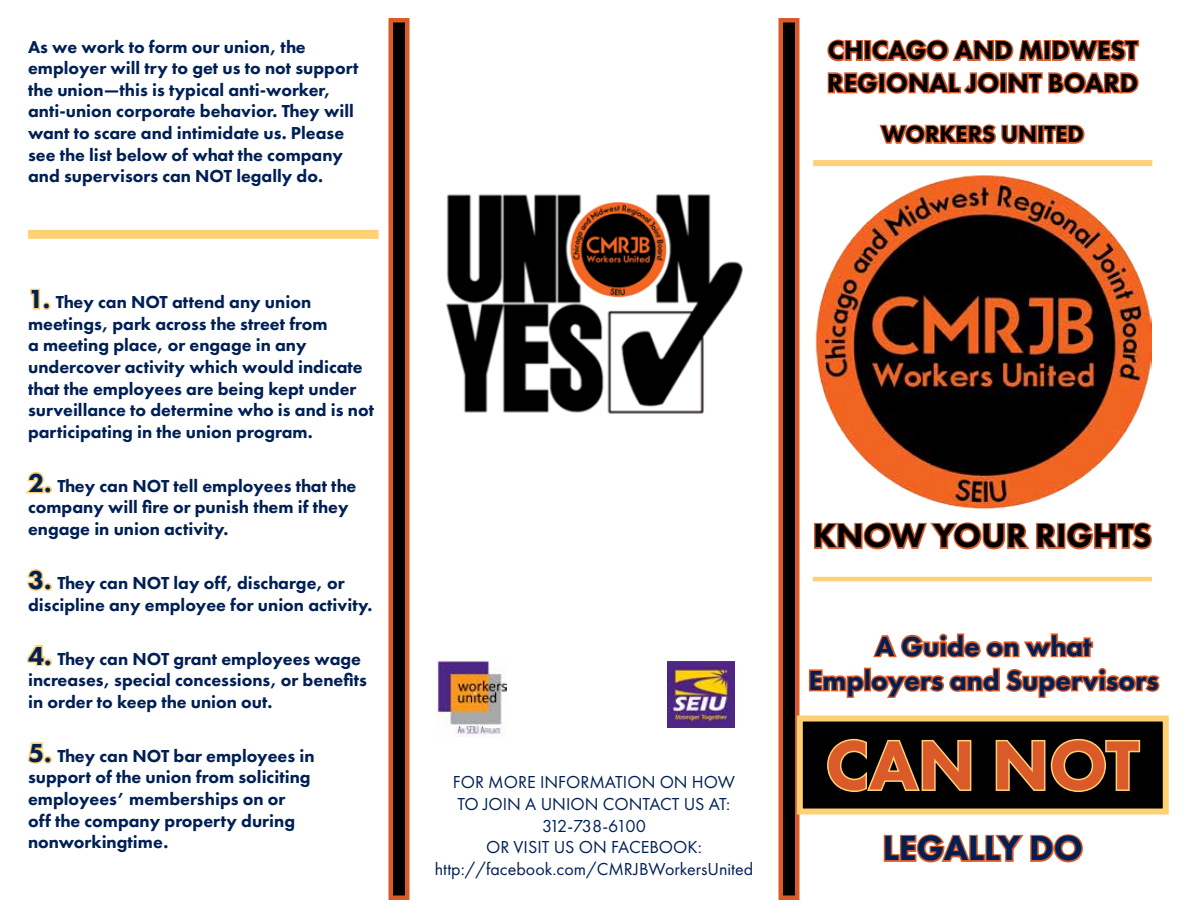
<style>
.page{position:relative;width:1188px;height:918px;background:#fff}
.page>*{position:absolute;margin:0;border:0;box-sizing:border-box;transform-origin:0 0}
.t1{font:800 72px "Futura PT";color:#da5b29}
.t2{font:800 36px "Futura PT";color:#002055}
.t3{font:800 34.5px "Futura PT";color:#000}
.t4{font:800 28.5px/34.2px "Futura PT";color:#002055;text-align:center}
.t5{font:800 27px/32.4px "Futura PT";color:#000}
.t6{font:800 24px "Futura PT";color:#000}
.t7{font:800 18px/21.6px "Futura PT";color:#002055}
.t8{font:18px/21.6px "Futura PT";color:#002055;text-align:center}
.s1{font-size:27px}
</style>
<div class="page">
<svg style="left:827px;top:39px;width:313px;height:23px"></svg>
<svg style="left:827px;top:72px;width:312px;height:22px"></svg>
<svg style="left:879px;top:124px;width:206px;height:21px"></svg>
<div style="left:391px;top:20px;width:16px;height:878px;background:#000"></div>
<div style="left:389px;top:18px;width:21px;height:882px;border:4px solid #da5b29"></div>
<div style="left:781px;top:20px;width:16px;height:878px;background:#000"></div>
<div style="left:778px;top:18px;width:21px;height:882px;border:4px solid #da5b29"></div>
<svg style="left:814px;top:522px;width:338px;height:28px"></svg>
<div style="left:813px;top:160px;width:339px;height:6px;background:#ffd074"></div>
<hr style="left:813px;top:577px;width:339px;height:4px;background:#ffd074">
<div style="left:800px;top:719px;width:366px;height:93px;background:#000"></div>
<div style="left:797px;top:716px;width:372px;height:99px;border:6px solid #ffd074"></div>
<svg style="left:827px;top:738px;width:145px;height:54px"></svg>
<svg style="left:995px;top:738px;width:146px;height:54px"></svg>
<svg style="left:873px;top:633px;width:221px;height:25px"></svg>
<svg style="left:808px;top:667px;width:352px;height:31px"></svg>
<svg style="left:883px;top:834px;width:200px;height:29px"></svg>
<svg style="left:30px;top:288px;width:10px;height:22px"></svg>
<div style="left:43px;top:302px;width:8px;height:8px;border:3px solid #ffd074;border-radius:50%"></div>
<svg style="left:25px;top:471px;width:21px;height:23px"></svg>
<div style="left:44px;top:486px;width:8px;height:8px;border:3px solid #ffd074;border-radius:50%"></div>
<svg style="left:27px;top:569px;width:19px;height:22px"></svg>
<div style="left:44px;top:583px;width:8px;height:8px;border:3px solid #ffd074;border-radius:50%"></div>
<svg style="left:27px;top:645px;width:19px;height:22px"></svg>
<div style="left:44px;top:659px;width:8px;height:8px;border:3px solid #ffd074;border-radius:50%"></div>
<svg style="left:27px;top:742px;width:19px;height:22px"></svg>
<div style="left:44px;top:756px;width:8px;height:8px;border:3px solid #ffd074;border-radius:50%"></div>
<div style="left:28px;top:230px;width:351px;height:9px;background:#ffd074"></div>
<img style="left:436px;top:659px;width:71px;height:78px">
<img style="left:815px;top:175px;width:337px;height:334px">
<img style="left:446px;top:194px;width:297px;height:220px">
<img style="left:667px;top:661px;width:67px;height:67px">
<p class="t7" style="left:28px;top:36px;width:332px">As we work to form our union, the employer will try to get us to not support the union—this is typical anti-worker, anti-union corporate behavior. They will want to scare and intimidate us. Please see the list below of what the company and supervisors can NOT legally do.</p>
<p class="t7" style="left:28px;top:291px;width:348px"><span class="s1">1.</span> They can NOT attend any union meetings, park across the street from<br>a meeting place, or engage in any undercover activity which would indicate that the employees are being kept under surveillance to determine who is and is not participating in the union program.</p>
<p class="t7" style="left:28px;top:475px;width:330px"><span class="s1">2.</span> They can NOT tell employees that the company will fire or punish them if they engage in union activity.</p>
<p class="t7" style="left:28px;top:572px;width:346px"><span class="s1">3.</span> They can NOT lay off, discharge, or discipline any employee for union activity.</p>
<p class="t7" style="left:28px;top:648px;width:340px"><span class="s1">4.</span> They can NOT grant employees wage increases, special concessions, or benefits in order to keep the union out.</p>
<p class="t7" style="left:28px;top:745px;width:288px"><span class="s1">5.</span> They can NOT bar employees in support of the union from soliciting employees’ memberships on or<br>off the company property during nonworkingtime.</p>
<h3 class="t5" style="left:827px;top:34px;width:313px">CHICAGO AND MIDWEST<br>REGIONAL JOINT BOARD</h3>
<h3 class="t6" style="left:882px;top:119px;width:204px">WORKERS UNITED</h3>
<p class="t8" style="left:435px;top:772px;width:320px">FOR MORE INFORMATION ON HOW<br>TO JOIN A UNION CONTACT US AT:<br>312-738-6100<br>OR VISIT US ON FACEBOOK: http://facebook.com/CMRJBWorkersUnited</p>
<h3 class="t3" style="left:813px;top:514px;width:340px">KNOW YOUR RIGHTS</h3>
<h3 class="t4" style="left:808px;top:629px;width:352px">A Guide on what<br>Employers and Supervisors</h3>
<h1 class="t1" style="left:826px;top:720px;width:315px">CAN NOT</h1>
<h2 class="t2" style="left:883px;top:826px;width:202px">LEGALLY DO</h2>
</div>
